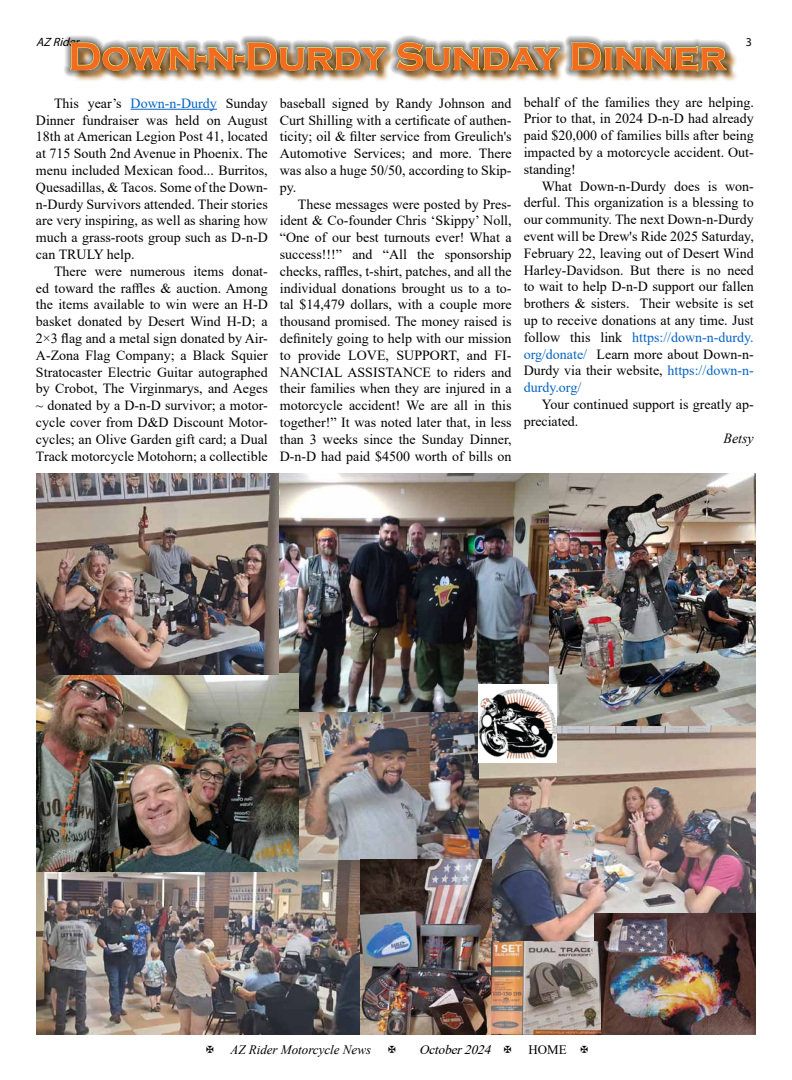
<style>
.page{position:relative;width:792px;height:1080px;background:#fff}
.page>*{position:absolute;margin:0;border:0;box-sizing:border-box;transform-origin:0 0}
.t1{font:700 40px "Copperplate Gothic";color:#f36a21}
.t2{font:14px/16.8px "Times New Roman";color:#000;text-align:justify}
.t3{font:italic 14px "Times New Roman";color:#000}
.t4{font:italic 13px "Times New Roman";color:#000}
.t5{font:italic 13px "Times New Roman";color:#000}
.t6{font:13px "Times New Roman";color:#000}
.t7{font:italic 12px "Myriad Pro";color:#000}
.t8{font:12px "Myriad Pro";color:#000}
.s1{color:#0563c1}
</style>
<div class="page">
<hr style="left:131px;top:109px;width:86px;height:1px;background:#0563c1">
<svg style="left:75px;top:54px;width:662px;height:27px"></svg>
<svg style="left:64px;top:35px;width:670px;height:43px"></svg>
<img style="left:69px;top:42px;width:318px;height:29px">
<img style="left:396px;top:42px;width:164px;height:29px">
<svg style="left:570px;top:42px;width:157px;height:30px;background:#938761"></svg>
<img style="left:36px;top:860px;width:324px;height:175px">
<img style="left:299px;top:711px;width:181px;height:149px">
<img style="left:278px;top:473px;width:272px;height:238px">
<img style="left:550px;top:473px;width:206px;height:254px">
<img style="left:36px;top:674px;width:263px;height:197px">
<img style="left:36px;top:473px;width:242px;height:201px">
<img style="left:480px;top:727px;width:276px;height:214px">
<img style="left:479px;top:684px;width:78px;height:79px">
<img style="left:595px;top:914px;width:161px;height:121px">
<img style="left:360px;top:860px;width:131px;height:175px">
<img style="left:491px;top:941px;width:109px;height:94px">
<p class="t7" style="left:36px;top:34px;width:48px">AZRider</p>
<p class="t8" style="left:746px;top:34px;width:8px">3</p>
<h1 class="t1" style="left:68px;top:34px;width:660px">Down-n-Durdy Sunday Dinner</h1>
<p class="t2" style="left:36px;top:94px;width:233px;text-indent:18px">This year’s <span class="s1">Down-n-Durdy</span> Sunday Dinner fundraiser was held on August 18th at American Legion Post 41, located at 715 South 2nd Avenue in Phoenix. The menu included Mexican food... Burritos, Quesadillas, &amp; Tacos. Some of the Down&shy;n-Durdy Survivors attended. Their stories are very inspiring, as well as sharing how much a grass-roots group such as D-n-D can TRULY help.</p>
<p class="t2" style="left:36px;top:262px;width:233px;text-indent:18px">There were numerous items donat&shy;ed toward the raffles &amp; auction. Among the items available to win were an H-D basket donated by Desert Wind H-D; a 2×3 flag and a metal sign donated by Air-A-Zona Flag Company; a Black Squier Stratocaster Electric Guitar autographed by Crobot, The Virginmarys, and Aeges ~ donated by a D-n-D survivor; a motor&shy;cycle cover from D&amp;D Discount Motor&shy;cycles; an Olive Garden gift card; a Dual Track motorcycle Motohorn; a collectible</p>
<p class="t2" style="left:280px;top:94px;width:233px">baseball signed by Randy Johnson and Curt Shilling with a certificate of authen&shy;ticity; oil &amp; filter service from Greulich's Automotive Services; and more. There was also a huge 50/50, according to Skip&shy;py.</p>
<p class="t2" style="left:280px;top:195px;width:233px;text-indent:18px">These messages were posted by Pres&shy;ident &amp; Co-founder Chris ‘Skippy’ Noll, “One of our best turnouts ever! What a success!!!” and “All the sponsorship checks, raffles, t-shirt, patches, and all the individual donations brought us to a to&shy;tal $14,479 dollars, with a couple more thousand promised. The money raised is definitely going to help with our mission to provide LOVE, SUPPORT, and FI-NANCIAL ASSISTANCE to riders and their families when they are injured in a motorcycle accident! We are all in this together!” It was noted later that, in less than 3 weeks since the Sunday Dinner, D-n-D had paid $4500 worth of bills on</p>
<p class="t2" style="left:524px;top:93px;width:232px">behalf of the families they are helping.<br>Prior to that, in 2024 D-n-D had already paid $20,000 of families bills after being impacted by a motorcycle accident. Out&shy;standing!</p>
<p class="t2" style="left:524px;top:177px;width:232px;text-indent:18px">What Down-n-Durdy does is won&shy;derful. This organization is a blessing to our community. The next Down-n-Durdy event will be Drew's Ride 2025 Saturday, February 22, leaving out of Desert Wind Harley-Davidson. But there is no need to wait to help D-n-D support our fallen brothers &amp; sisters. Their website is set up to receive donations at any time. Just follow this link <span class="s1">https://down-n-durdy. org/donate/</span> Learn more about Down-n-Durdy via their website, <span class="s1">https://down-n&shy;durdy.org/</span></p>
<p class="t2" style="left:524px;top:396px;width:232px;text-indent:18px">Your continued support is greatly ap&shy;preciated.</p>
<p class="t3" style="left:724px;top:428px;width:32px">Betsy</p>
<p class="t4" style="left:230px;top:1041px;width:142px">AZ Rider Motorcycle News</p>
<p class="t5" style="left:419px;top:1041px;width:77px">October2024</p>
<p class="t6" style="left:528px;top:1041px;width:40px">HOME</p>
</div>
